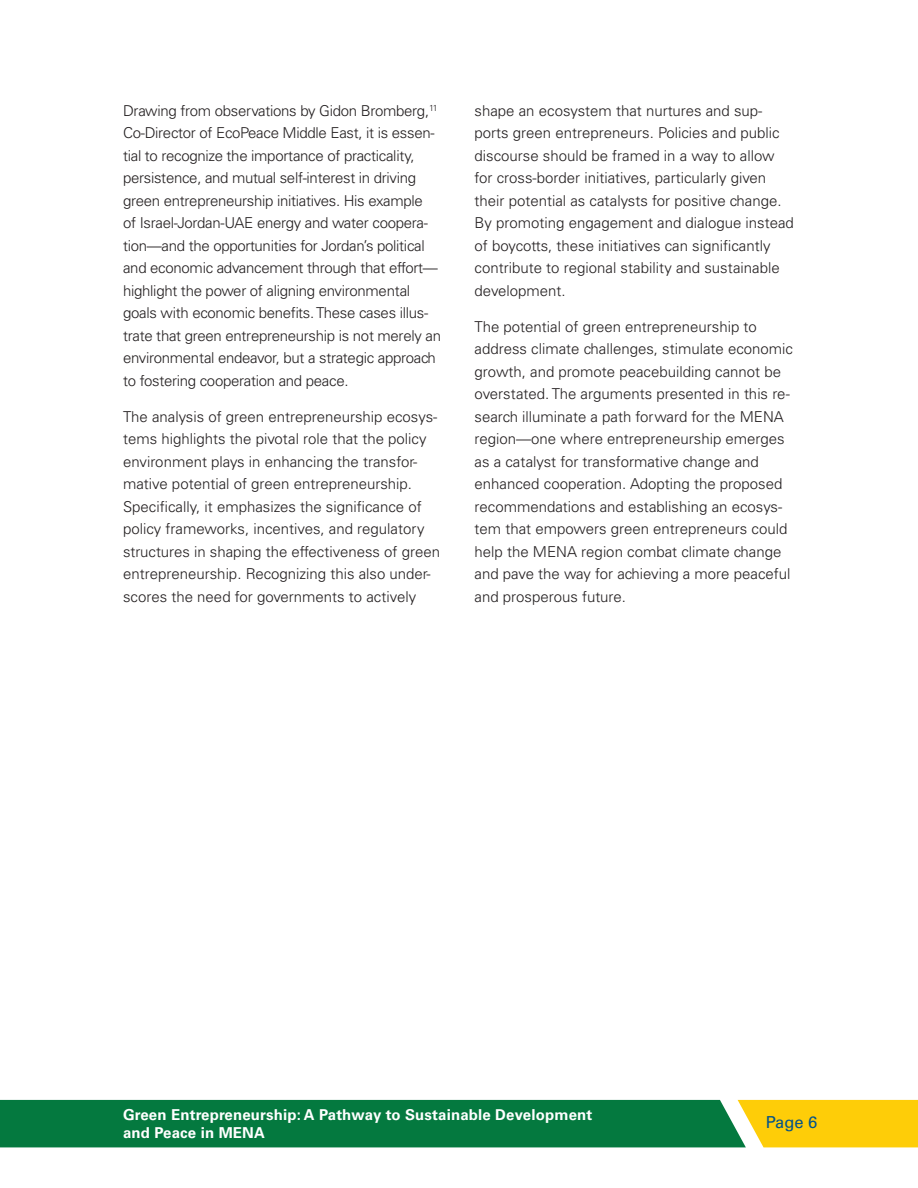
<style>
.page{position:relative;width:918px;height:1188px;background:#fff}
.page>*{position:absolute;margin:0;border:0;box-sizing:border-box;transform-origin:0 0}
.t1{font:16.5px "Univers LT Std";color:#01528a}
.t2{font:300 15px/22.5px "Univers LT Std";color:#231f20}
.t3{font:300 15px/22.5px "Univers LT Std";letter-spacing:-.02em;color:#231f20}
.t4{font:700 15px/18px "Univers LT Std";letter-spacing:.01em;color:#fff}
</style>
<div class="page">
<svg style="left:0;top:1100px;width:918px;height:47px;background:#368a38"></svg>
<p class="t3" style="left:123px;top:99px;width:319px">Drawing from observations by Gidon Bromberg,<sup>11<br></sup>Co-Director of EcoPeace Middle East, it is essen&shy;tial to recognize the importance of practicality, persistence, and mutual self-interest in driving green entrepreneurship initiatives. His example<br>of Israel-Jordan-UAE energy and water coopera&shy;tion—and the opportunities for Jordan’s political and economic advancement through that effort— highlight the power of aligning environmental goals with economic benefits. These cases illus&shy;trate that green entrepreneurship is not merely an environmental endeavor, but a strategic approach to fostering cooperation and peace.</p>
<p class="t2" style="left:123px;top:405px;width:318px">The analysis of green entrepreneurship ecosys&shy;tems highlights the pivotal role that the policy environment plays in enhancing the transfor&shy;mative potential of green entrepreneurship.<br>Specifically, it emphasizes the significance of policy frameworks, incentives, and regulatory structures in shaping the effectiveness of green entrepreneurship. Recognizing this also under&shy;scores the need for governments to actively</p>
<p class="t2" style="left:475px;top:99px;width:321px">shape an ecosystem that nurtures and sup&shy;ports green entrepreneurs. Policies and public discourse should be framed in a way to allow for cross-border initiatives, particularly given their potential as catalysts for positive change.<br>By promoting engagement and dialogue instead of boycotts, these initiatives can significantly contribute to regional stability and sustainable development.</p>
<p class="t2" style="left:475px;top:315px;width:320px">The potential of green entrepreneurship to address climate challenges, stimulate economic growth, and promote peacebuilding cannot be overstated. The arguments presented in this re&shy;search illuminate a path forward for the MENA region—one where entrepreneurship emerges as a catalyst for transformative change and enhanced cooperation. Adopting the proposed recommendations and establishing an ecosys&shy;tem that empowers green entrepreneurs could help the MENA region combat climate change and pave the way for achieving a more peaceful and prosperous future.</p>
<p class="t4" style="left:123px;top:1106px;width:471px">Green Entrepreneurship: A Pathway to Sustainable Development and Peace in MENA</p>
<p class="t1" style="left:766px;top:1113px;width:53px">Page 6</p>
</div>
